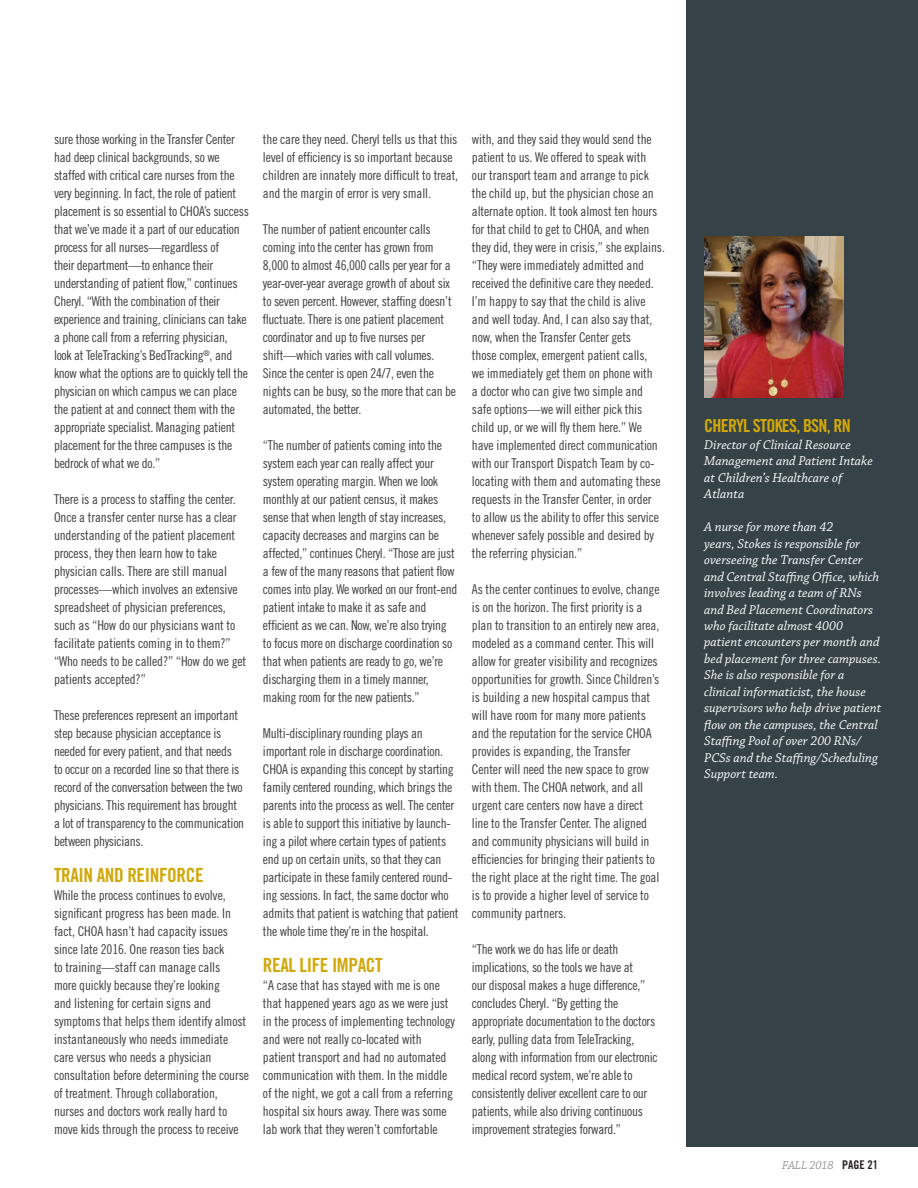
<style>
.page{position:relative;width:918px;height:1188px;background:#fff}
.page>*{position:absolute;margin:0;border:0;box-sizing:border-box;transform-origin:0 0}
.t1{font:19.5px "Trade Gothic LT Std Bd Cn 20";letter-spacing:-.02em;color:#d2a808}
.t2{font:18px "Trade Gothic LT Std Bd Cn 20";letter-spacing:-.04em;color:#d2a808}
.t3{font:13.5px/18px "Trade Gothic LT Std Cn 18";letter-spacing:-.01em;color:#3e3e3f}
.t4{font:italic 13.5px/16.5px "Chaparral Pro";color:#fff}
.t5{font:italic 300 12px "Chaparral Pro";color:#6c6d70}
.s1{font-family:"Trade Gothic LT Std Bd Cn 20";font-weight:400;font-style:normal;color:#231f20}
</style>
<div class="page">
<div style="left:686px;top:0;width:232px;height:1148px;background:#354247"></div>
<img style="left:704px;top:237px;width:139px;height:161px">
<hr style="left:0;top:133px;width:1px;height:807px;background:#f6f5ee">
<hr style="left:0;top:165px;width:1px;height:310px;background:#fff">
<p class="t3" style="left:54px;top:130px;width:196px">sure those working in the Transfer Center had deep clinical backgrounds, so we staffed with critical care nurses from the very beginning. In fact, the role of patient placement is so essential to CHOA’s success that we’ve made it a part of our education process for all nurses—regardless of<br>their department—to enhance their understanding of patient flow,” continues Cheryl. “With the combination of their experience and training, clinicians can take a phone call from a referring physician,<br>look at TeleTracking’s BedTracking<sup>®</sup>, and know what the options are to quickly tell the physician on which campus we can place the patient at and connect them with the appropriate specialist. Managing patient placement for the three campuses is the bedrock of what we do.”</p>
<p class="t3" style="left:54px;top:490px;width:194px">There is a process to staffing the center.<br>Once a transfer center nurse has a clear understanding of the patient placement process, they then learn how to take physician calls. There are still manual processes—which involves an extensive spreadsheet of physician preferences, such as “How do our physicians want to facilitate patients coming in to them?” “Who needs to be called?” “How do we get patients accepted?”</p>
<p class="t3" style="left:54px;top:706px;width:192px">These preferences represent an important step because physician acceptance is needed for every patient, and that needs<br>to occur on a recorded line so that there is record of the conversation between the two physicians. This requirement has brought a lot of transparency to the communication between physicians.</p>
<h1 class="t1" style="left:54px;top:863px;width:151px">TRAIN AND REINFORCE</h1>
<p class="t3" style="left:54px;top:886px;width:196px">While the process continues to evolve, significant progress has been made. In fact, CHOA hasn’t had capacity issues since late 2016. One reason ties back<br>to training—staff can manage calls<br>more quickly because they’re looking<br>and listening for certain signs and symptoms that helps them identify almost instantaneously who needs immediate care versus who needs a physician consultation before determining the course of treatment. Through collaboration, nurses and doctors work really hard to move kids through the process to receive</p>
<p class="t3" style="left:263px;top:130px;width:197px">the care they need. Cheryl tells us that this level of efficiency is so important because children are innately more difficult to treat, and the margin of error is very small.</p>
<p class="t3" style="left:263px;top:220px;width:195px">The number of patient encounter calls coming into the center has grown from 8,000 to almost 46,000 calls per year for a year-over-year average growth of about six to seven percent. However, staffing doesn’t fluctuate. There is one patient placement coordinator and up to five nurses per shift—which varies with call volumes.<br>Since the center is open 24/7, even the nights can be busy, so the more that can be automated, the better.</p>
<p class="t3" style="left:263px;top:436px;width:196px">“The number of patients coming into the system each year can really affect your system operating margin. When we look monthly at our patient census, it makes sense that when length of stay increases, capacity decreases and margins can be affected,” continues Cheryl. “Those are just a few of the many reasons that patient flow comes into play. We worked on our front-end patient intake to make it as safe and efficient as we can. Now, we’re also trying to focus more on discharge coordination so that when patients are ready to go, we’re discharging them in a timely manner, making room for the new patients.”</p>
<p class="t3" style="left:263px;top:724px;width:197px">Multi-disciplinary rounding plays an important role in discharge coordination.<br>CHOA is expanding this concept by starting family centered rounding, which brings the parents into the process as well. The center is able to support this initiative by launch&shy;ing a pilot where certain types of patients end up on certain units, so that they can participate in these family centered round&shy;ing sessions. In fact, the same doctor who admits that patient is watching that patient the whole time they’re in the hospital.</p>
<h1 class="t1" style="left:263px;top:953px;width:121px">REAL LIFE IMPACT</h1>
<p class="t3" style="left:263px;top:976px;width:194px">“A case that has stayed with me is one that happened years ago as we were just in the process of implementing technology and were not really co-located with patient transport and had no automated communication with them. In the middle of the night, we got a call from a referring hospital six hours away. There was some lab work that they weren’t comfortable</p>
<p class="t3" style="left:472px;top:130px;width:195px">with, and they said they would send the patient to us. We offered to speak with<br>our transport team and arrange to pick the child up, but the physician chose an alternate option. It took almost ten hours for that child to get to CHOA, and when they did, they were in crisis,” she explains. “They were immediately admitted and received the definitive care they needed.<br>I’m happy to say that the child is alive and well today. And, I can also say that, now, when the Transfer Center gets<br>those complex, emergent patient calls,<br>we immediately get them on phone with<br>a doctor who can give two simple and safe options—we will either pick this child up, or we will fly them here.” We have implemented direct communication with our Transport Dispatch Team by co&shy;locating with them and automating these requests in the Transfer Center, in order<br>to allow us the ability to offer this service whenever safely possible and desired by the referring physician.”</p>
<p class="t3" style="left:472px;top:580px;width:189px">As the center continues to evolve, change is on the horizon. The first priority is a plan to transition to an entirely new area, modeled as a command center. This will allow for greater visibility and recognizes opportunities for growth. Since Children’s is building a new hospital campus that will have room for many more patients and the reputation for the service CHOA provides is expanding, the Transfer Center will need the new space to grow with them. The CHOA network, and all urgent care centers now have a direct line to the Transfer Center. The aligned and community physicians will build in efficiencies for bringing their patients to the right place at the right time. The goal is to provide a higher level of service to community partners.</p>
<p class="t3" style="left:472px;top:940px;width:187px">“The work we do has life or death implications, so the tools we have at<br>our disposal makes a huge difference,” concludes Cheryl. “By getting the appropriate documentation to the doctors early, pulling data from TeleTracking, along with information from our electronic medical record system, we’re able to consistently deliver excellent care to our patients, while also driving continuous improvement strategies forward.”</p>
<h2 class="t2" style="left:704px;top:415px;width:148px">CHERYL STOKES, BSN, RN</h2>
<p class="t4" style="left:704px;top:437px;width:170px">Director of Clinical Resource<br>Management and Patient Intake at Children’s Healthcare of<br>Atlanta</p>
<p class="t4" style="left:704px;top:519px;width:179px">A nurse for more than 42<br>years, Stokes is responsible for overseeing the Transfer Center and Central Staffing Office, which involves leading a team of RNs and Bed Placement Coordinators who facilitate almost 4000 patient encounters per month and bed placement for three campuses.<br>She is also responsible for a clinical informaticist, the house supervisors who help drive patient flow on the campuses, the Central<br>Staffing Pool of over 200 RNs/<br>PCSs and the Staffing/Scheduling<br>Support team.</p>
<p class="t5" style="left:782px;top:1158px;width:97px">FALL 2018 <span class="s1">PAGE 21</span></p>
</div>
